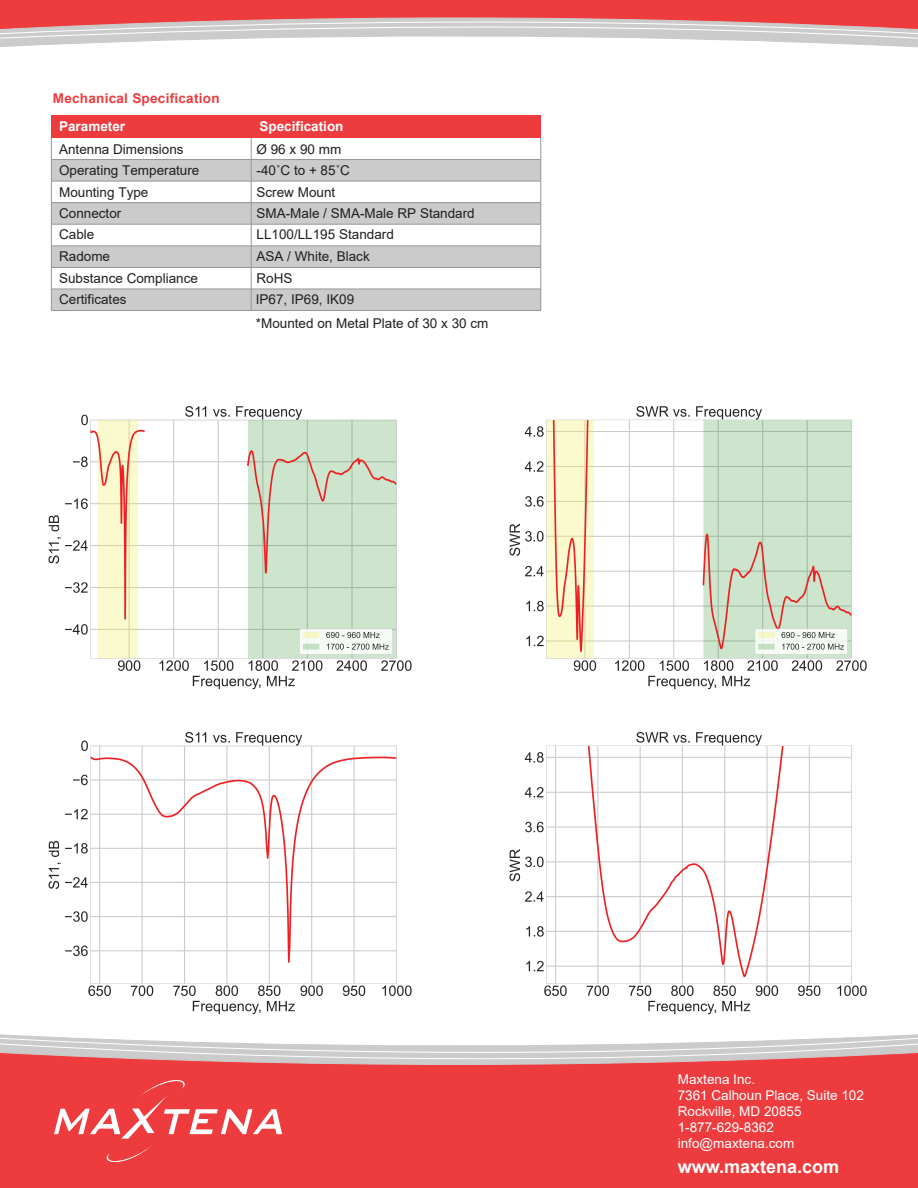
<style>
.page{position:relative;width:918px;height:1188px;background:#fff}
.page>*{position:absolute;margin:0;border:0;box-sizing:border-box;transform-origin:0 0}
.t1{font:700 18px "Arial";color:#fff}
.t2{font:13.5px/21.5px "Arial";color:#211e1e}
.t3{font:13.5px/16.2px "Arial";color:#fff}
.t4{font:13.5px "Arial";color:#231f20}
.t5{font:700 13.5px "Arial";letter-spacing:.02em;color:#ee3b3d}
.t6{font:700 13.5px "Arial";color:#fff}
.s1{color:#211d1e}
</style>
<div class="page">
<div style="left:51px;top:160px;width:490px;height:21px;background:#cbcbcb"></div>
<div style="left:51px;top:203px;width:490px;height:21px;background:#cbcbcb"></div>
<div style="left:51px;top:246px;width:490px;height:21px;background:#cbcbcb"></div>
<div style="left:51px;top:115px;width:490px;height:23px;background:#ee3c3e"></div>
<hr style="left:51px;top:159px;width:490px;height:1px;background:#949699">
<hr style="left:51px;top:181px;width:490px;height:1px;background:#949699">
<hr style="left:51px;top:202px;width:490px;height:1px;background:#949699">
<hr style="left:51px;top:224px;width:490px;height:1px;background:#949699">
<hr style="left:51px;top:246px;width:490px;height:1px;background:#949699">
<hr style="left:51px;top:267px;width:490px;height:1px;background:#949699">
<div style="left:51px;top:289px;width:490px;height:22px;background:#cbcbcb"></div>
<hr style="left:51px;top:289px;width:490px;height:1px;background:#949699">
<svg style="left:541px;top:138px;width:1px;height:172px"></svg>
<svg style="left:51px;top:138px;width:1px;height:172px"></svg>
<svg style="left:251px;top:138px;width:1px;height:172px"></svg>
<hr style="left:51px;top:310px;width:490px;height:1px;background:#949699">
<svg style="left:0;top:0;width:918px;height:48px"></svg>
<div style="left:0;top:1169px;width:918px;height:19px;background:#ee3c3e"></div>
<svg style="left:0;top:1034px;width:918px;height:135px;background:#eb5f61"></svg>
<img style="left:509px;top:406px;width:358px;height:284px">
<img style="left:48px;top:406px;width:364px;height:284px">
<img style="left:48px;top:732px;width:364px;height:283px">
<img style="left:509px;top:732px;width:358px;height:283px">
<p class="t5" style="left:53px;top:89px;width:168px">Mechanical Specification</p>
<p class="t2" style="left:59px;top:138px;width:142px">Antenna Dimensions<br>Operating Temperature<br>Mounting Type<br>Connector<br>Cable<br>Radome</p>
<p class="t6" style="left:59px;top:117px;width:68px">Parameter</p>
<p class="t6" style="left:259px;top:117px;width:86px">Specification</p>
<p class="t2" style="left:257px;top:138px;width:86px">Ø 96 x 90 mm</p>
<p class="t2" style="left:257px;top:160px;width:220px">-40<span class="s1">˚C</span> to + 85<span class="s1">˚C<br></span>Screw Mount<br>SMA-Male / SMA-Male RP Standard<br>LL100/LL195 Standard<br>ASA / White, Black</p>
<p class="t2" style="left:59px;top:267px;width:140px">Substance Compliance<br>Certificates</p>
<p class="t2" style="left:256px;top:267px;width:100px">RoHS<br>IP67, IP69, IK09</p>
<p class="t4" style="left:256px;top:314px;width:234px">*Mounted on Metal Plate of 30 x 30 cm</p>
<p class="t3" style="left:678px;top:1071px;width:188px">Maxtena Inc.<br>7361 Calhoun Place, Suite 102<br>Rockville, MD 20855<br>1-877-629-8362 info@maxtena.com</p>
<h1 class="t1" style="left:678px;top:1154px;width:163px">www.maxtena.com</h1>
</div>
